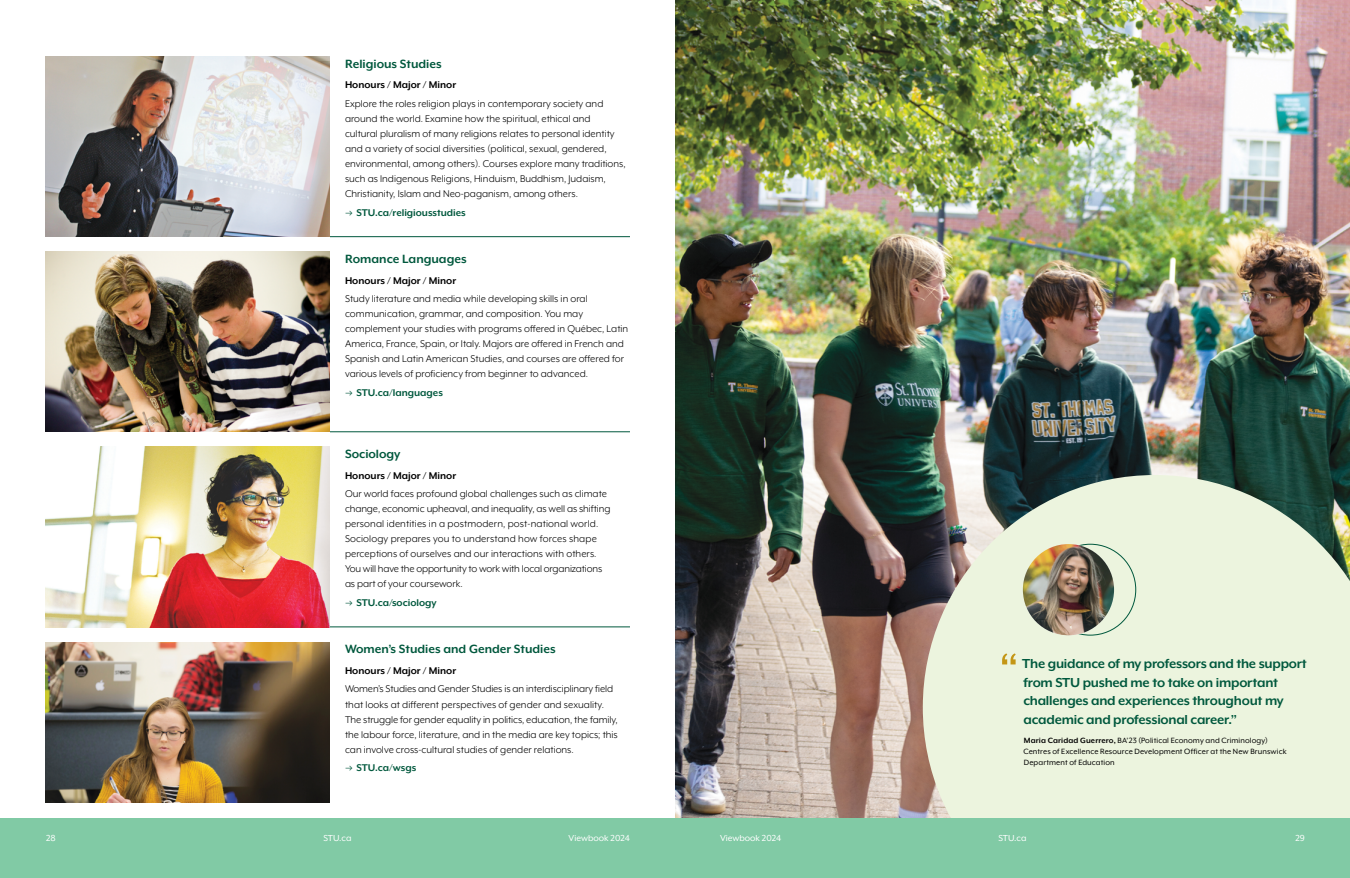
<style>
.page{position:relative;width:1350px;height:878px;background:#fff}
.page>*{position:absolute;margin:0;border:0;box-sizing:border-box;transform-origin:0 0}
.Quotes{font:700 15px/18.8px "Mr Eaves XL Mod OT";letter-spacing:-.015em;color:#00583d}
.H3_copy{font:700 13.75px "Mr Eaves XL Mod OT";color:#00583d}
.Body_Copy_copy{font:11.25px/15px "Mr Eaves XL Mod OT";color:#000}
.Body_Copy_copy-2{font:700 11.25px "Mr Eaves XL Mod OT";color:#000}
.Body_Copy_copy-3{font:700 11.25px "Mr Eaves XL Mod OT";color:#00583d}
.t1{font:10px "Mr Eaves XL Mod OT";color:#fff}
.t2{font:8.75px/11.2px "Mr Eaves XL Mod OT";letter-spacing:.01em;color:#000}
.s1{font-weight:700}
</style>
<div class="page">
<hr style="left:330px;top:626px;width:300px;height:1px;background:#00583d">
<hr style="left:330px;top:431px;width:300px;height:1px;background:#00583d">
<hr style="left:330px;top:236px;width:300px;height:1px;background:#00583d">
<img style="left:45px;top:57px;width:285px;height:180px">
<img style="left:45px;top:252px;width:285px;height:180px">
<img style="left:45px;top:642px;width:285px;height:160px">
<img style="left:45px;top:446px;width:285px;height:181px">
<img style="left:675px;top:0;width:675px;height:818px">
<svg style="left:923px;top:475px;width:427px;height:343px;background:#d8e0cc"></svg>
<img style="left:1023px;top:544px;width:91px;height:91px;border-radius:46px">
<svg style="left:1002px;top:653px;width:14px;height:11px"></svg>
<div style="left:0;top:818px;width:1350px;height:60px;background:#81caa5"></div>
<p class="H3_copy" style="left:345px;top:56px;width:98px">Religious Studies</p>
<p class="Body_Copy_copy-2" style="left:345px;top:79px;width:113px">Honours / Major / Minor</p>
<p class="Body_Copy_copy" style="left:345px;top:96px;width:282px">Explore the roles religion plays in contemporary society and around the world. Examine how the spiritual, ethical and cultural pluralism of many religions relates to personal identity and a variety of social diversities (political, sexual, gendered, environmental, among others). Courses explore many traditions, such as Indigenous Religions, Hinduism, Buddhism, Judaism, Christianity, Islam and Neo-paganism, among others.</p>
<p class="Body_Copy_copy-3" style="left:357px;top:206px;width:111px">STU.ca/religiousstudies</p>
<p class="H3_copy" style="left:345px;top:251px;width:123px">Romance Languages</p>
<p class="Body_Copy_copy-2" style="left:345px;top:274px;width:113px">Honours / Major / Minor</p>
<p class="Body_Copy_copy" style="left:345px;top:291px;width:285px">Study literature and media while developing skills in oral communication, grammar, and composition. You may complement your studies with programs offered in Québec, Latin America, France, Spain, or Italy. Majors are offered in French and Spanish and Latin American Studies, and courses are offered for various levels of proficiency from beginner to advanced.</p>
<p class="Body_Copy_copy-3" style="left:357px;top:386px;width:88px">STU.ca/languages</p>
<p class="H3_copy" style="left:345px;top:446px;width:57px">Sociology</p>
<p class="Body_Copy_copy-2" style="left:345px;top:469px;width:113px">Honours / Major / Minor</p>
<p class="Body_Copy_copy" style="left:345px;top:486px;width:267px">Our world faces profound global challenges such as climate change, economic upheaval, and inequality, as well as shifting personal identities in a postmodern, post-national world.<br>Sociology prepares you to understand how forces shape perceptions of ourselves and our interactions with others.<br>You will have the opportunity to work with local organizations as part of your coursework.</p>
<p class="Body_Copy_copy-3" style="left:357px;top:596px;width:82px">STU.ca/sociology</p>
<p class="H3_copy" style="left:345px;top:641px;width:212px">Women’s Studies and Gender Studies</p>
<p class="Body_Copy_copy-2" style="left:345px;top:664px;width:113px">Honours / Major / Minor</p>
<p class="Body_Copy_copy" style="left:345px;top:681px;width:274px">Women’s Studies and Gender Studies is an interdisciplinary field that looks at different perspectives of gender and sexuality.<br>The struggle for gender equality in politics, education, the family, the labour force, literature, and in the media are key topics; this can involve cross-cultural studies of gender relations.</p>
<p class="Body_Copy_copy-3" style="left:357px;top:761px;width:61px">STU.ca/wsgs</p>
<p class="Quotes" style="left:1022px;top:653px;width:286px">The guidance of my professors and the support from STU pushed me to take on important challenges and experiences throughout my academic and professional career.”</p>
<p class="t2" style="left:1023px;top:734px;width:265px"><span class="s1">Maria Caridad Guerrero,</span> BA’23 (Political Economy and Criminology)<br>Centres of Excellence Resource Development Officer at the New Brunswick<br>Department of Education</p>
<p class="t1" style="left:46px;top:832px;width:11px">28</p>
<p class="t1" style="left:323px;top:832px;width:30px">STU.ca</p>
<p class="t1" style="left:569px;top:832px;width:63px">Viewbook 2024</p>
<p class="t1" style="left:720px;top:832px;width:63px">Viewbook 2024</p>
<p class="t1" style="left:998px;top:832px;width:30px">STU.ca</p>
<p class="t1" style="left:1296px;top:832px;width:11px">29</p>
</div>
